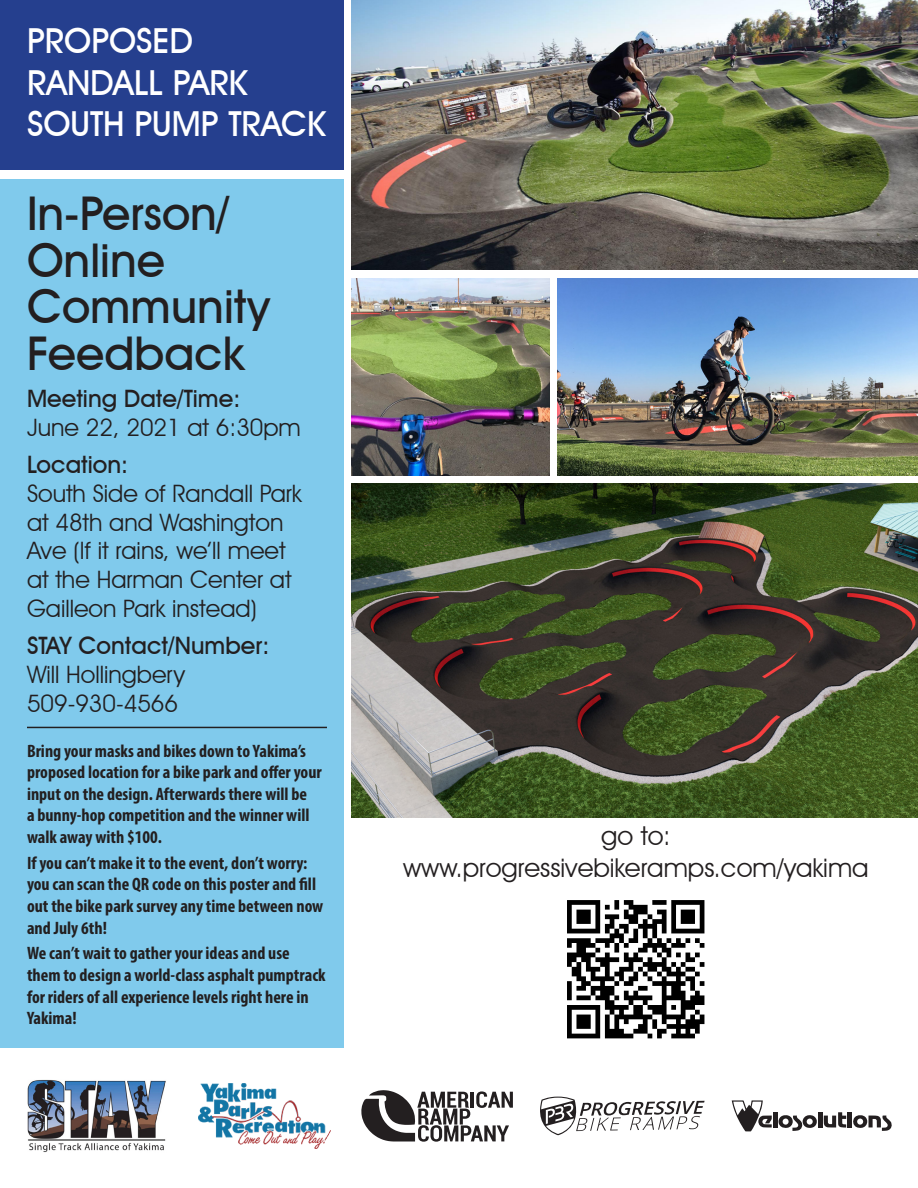
<style>
.page{position:relative;width:918px;height:1188px;background:#fff}
.page>*{position:absolute;margin:0;border:0;box-sizing:border-box;transform-origin:0 0}
.t1{font:500 46.5px/46.5px "Avant Garde IT Cby BT";color:#231f20}
.t2{font:500 34.5px/41.4px "Avant Garde IT Cby BT";color:#fff}
.t3{font:26.1px "Avant Garde IT Cby BT";color:#231f20}
.t4{font:24px/28.8px "Avant Garde IT Cby BT";color:#231f20}
.t5{font:500 24px "Avant Garde IT Cby BT";color:#231f20}
.t6{font:700 condensed 18px/21.6px "Myriad Pro";color:#231f20}
</style>
<div class="page">
<div style="left:0;top:0;width:343px;height:170px;background:#253f8e"></div>
<div style="left:0;top:179px;width:343px;height:869px;background:#80caec"></div>
<img style="left:567px;top:900px;width:138px;height:139px">
<img style="left:351px;top:0;width:567px;height:270px">
<img style="left:351px;top:279px;width:198px;height:196px">
<img style="left:557px;top:279px;width:361px;height:196px">
<img style="left:351px;top:484px;width:567px;height:333px">
<svg style="left:361px;top:1090px;width:152px;height:52px"></svg>
<svg style="left:732px;top:1100px;width:40px;height:31px"></svg>
<svg style="left:778px;top:1115px;width:39px;height:16px"></svg>
<hr style="left:773px;top:1112px;width:4px;height:15px;background:#231f20">
<hr style="left:818px;top:1112px;width:4px;height:15px;background:#231f20">
<svg style="left:824px;top:1112px;width:68px;height:19px"></svg>
<svg style="left:540px;top:1097px;width:165px;height:38px"></svg>
<img style="left:27px;top:1079px;width:139px;height:73px">
<img style="left:199px;top:1083px;width:131px;height:66px">
<hr style="left:27px;top:727px;width:300px;height:1px;background:#231f20">
<p class="t2" style="left:27px;top:20px;width:301px">PROPOSED<br>RANDALL PARK<br>SOUTH PUMP TRACK</p>
<p class="t1" style="left:27px;top:190px;width:204px">In-Person/<br>Online</p>
<p class="t1" style="left:27px;top:283px;width:245px">Community</p>
<p class="t1" style="left:27px;top:330px;width:219px">Feedback</p>
<p class="t5" style="left:27px;top:384px;width:215px">Meeting Date/Time:</p>
<p class="t4" style="left:27px;top:413px;width:275px">June 22, 2021 at 6:30pm</p>
<p class="t5" style="left:27px;top:450px;width:103px">Location:</p>
<p class="t4" style="left:27px;top:479px;width:276px">South Side of Randall Park at 48th and Washington<br>Ave (If it rains, we’ll meet at the Harman Center at<br>Gailleon Park instead)</p>
<p class="t5" style="left:27px;top:631px;width:244px">STAY Contact/Number:</p>
<p class="t4" style="left:27px;top:660px;width:160px">Will Hollingbery</p>
<p class="t4" style="left:27px;top:689px;width:153px">509-930-4566</p>
<p class="t6" style="left:27px;top:739px;width:296px">Bring your masks and bikes down to Yakima’s proposed location for a bike park and offer your input on the design. Afterwards there will be<br>a bunny-hop competition and the winner will walk away with $100.</p>
<p class="t6" style="left:27px;top:852px;width:298px">If you can’t make it to the event, don’t worry: you can scan the QR code on this poster and fill out the bike park survey any time between now and July 6th!</p>
<p class="t6" style="left:27px;top:942px;width:300px">We can’t wait to gather your ideas and use them to design a world-class asphalt pumptrack for riders of all experience levels right here in Yakima!</p>
<p class="t3" style="left:601px;top:820px;width:71px">go to:</p>
<p class="t3" style="left:403px;top:852px;width:467px">www.progressivebikeramps.com/yakima</p>
</div>
